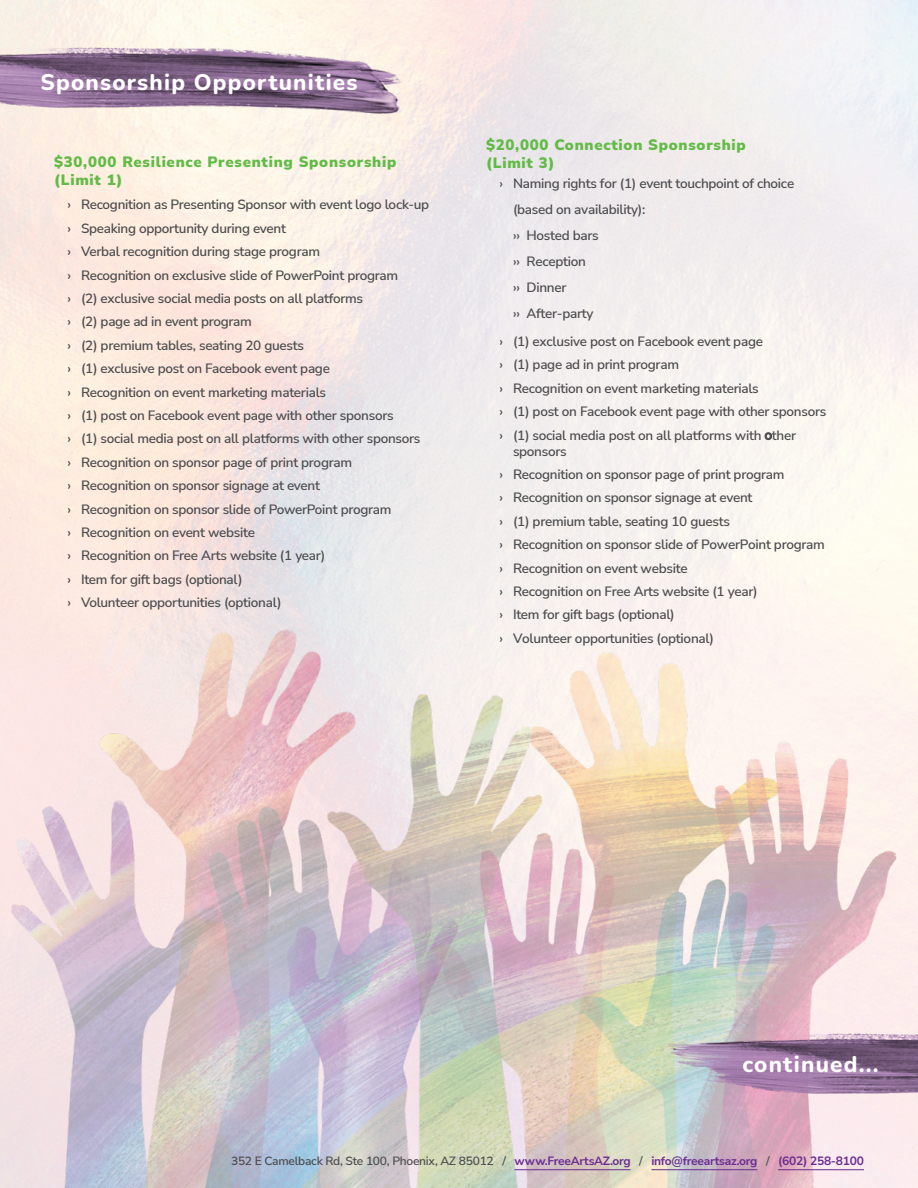
<style>
.page{position:relative;width:918px;height:1188px;background:#fff}
.page>*{position:absolute;margin:0;border:0;box-sizing:border-box;transform-origin:0 0}
.t1{font:200 22.5px "Nunito";letter-spacing:.055em;color:#fff}
.t2{font:900 15px/18px "Nunito Sans";letter-spacing:.05em;color:#62bb46}
.t3{font:600 13.5px/23.4px "Nunito Sans";letter-spacing:-.02em;color:#4d4d4f}
.t4{font:700 12px "Nunito Sans";letter-spacing:-.02em;color:#6a2c91}
.s1{font-weight:600;color:#4d4d4f}
</style>
<div class="page">
<img style="left:0;top:45px;width:418px;height:71px">
<img style="left:0;top:611px;width:918px;height:577px">
<img style="left:668px;top:1031px;width:250px;height:71px">
<hr style="left:514px;top:1169px;width:117px;height:1px;background:#6a2c91">
<hr style="left:651px;top:1169px;width:106px;height:1px;background:#6a2c91">
<hr style="left:778px;top:1169px;width:86px;height:1px;background:#6a2c91">
<h1 class="t1" style="left:40px;top:67px;width:319px">Sponsorship Opportunities</h1>
<p class="t2" style="left:54px;top:152px;width:344px">$30,000 Resilience Presenting Sponsorship (Limit 1)</p>
<p class="t3" style="left:68px;top:192px;width:363px">› Recognition as Presenting Sponsor with event logo lock-up › Speaking opportunity during event<br>› Verbal recognition during stage program<br>› Recognition on exclusive slide of PowerPoint program<br>› (2) exclusive social media posts on all platforms<br>› (2) page ad in event program<br>› (2) premium tables, seating 20 guests<br>› (1) exclusive post on Facebook event page<br>› Recognition on event marketing materials<br>› (1) post on Facebook event page with other sponsors<br>› (1) social media post on all platforms with other sponsors<br>› Recognition on sponsor page of print program<br>› Recognition on sponsor signage at event<br>› Recognition on sponsor slide of PowerPoint program<br>› Recognition on event website<br>› Recognition on Free Arts website (1 year)<br>› Item for gift bags (optional)<br>› Volunteer opportunities (optional)</p>
<p class="t2" style="left:486px;top:135px;width:261px">$20,000 Connection Sponsorship (Limit 3)</p>
<p class="t3" style="left:513px;top:170px;width:283px;line-height:26px;text-indent:-14px">› Naming rights for (1) event touchpoint of choice (based on availability):<br>›› Hosted bars<br>›› Reception<br>›› Dinner<br>›› After-party</p>
<p class="t3" style="left:500px;top:329px;width:328px">› (1) exclusive post on Facebook event page<br>› (1) page ad in print program<br>› Recognition on event marketing materials<br>› (1) post on Facebook event page with other sponsors › (1) social media post on all platforms with other</p>
<p class="t3" style="left:500px;top:439px;width:327px;text-indent:14px">sponsors<br>› Recognition on sponsor page of print program<br>› Recognition on sponsor signage at event<br>› (1) premium table, seating 10 guests<br>› Recognition on sponsor slide of PowerPoint program › Recognition on event website<br>› Recognition on Free Arts website (1 year)<br>› Item for gift bags (optional)<br>› Volunteer opportunities (optional)</p>
<h1 class="t1" style="left:742px;top:1048px;width:138px">continued...</h1>
<p class="t4" style="left:231px;top:1153px;width:634px"><span class="s1">352 E Camelback Rd, Ste 100, Phoenix, AZ 85012 /</span> www.FreeArtsAZ.org <span class="s1">/</span> info@freeartsaz.org <span class="s1">/</span> (602) 258-8100</p>
</div>
